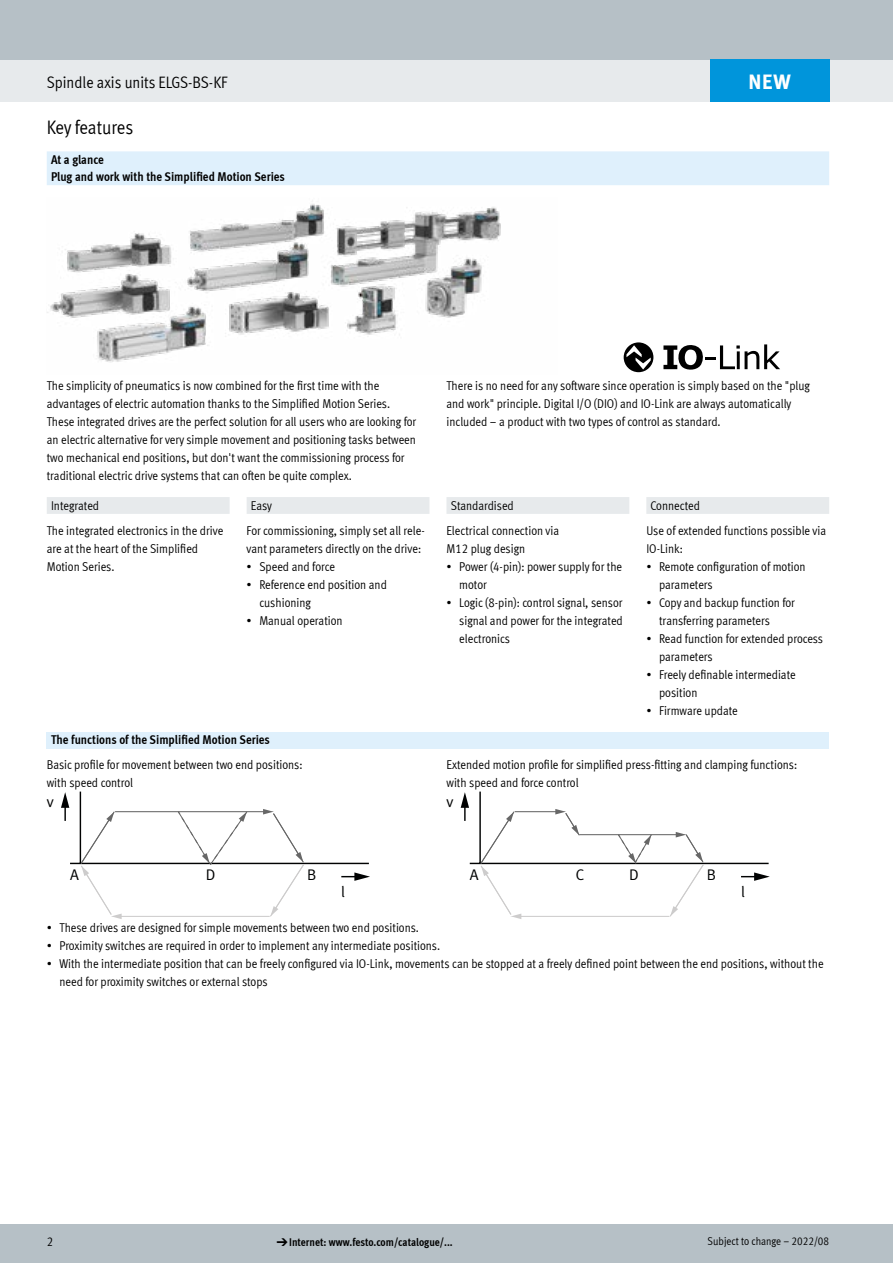
<style>
.page{position:relative;width:893px;height:1263px;background:#fff}
.page>*{position:absolute;margin:0;border:0;box-sizing:border-box;transform-origin:0 0}
.t1{font:700 21px "Meta Plus LF";color:#fff}
.FES_title_section{font:19.5px "Meta Cond LF";letter-spacing:-.005em;color:#000}
.FES_title_family{font:16.5px "Meta Cond LF";color:#000}
.t2{font:15.45px "Meta Plus LF";color:#010202}
.FES_regular{font:12.75px/18px "Meta Cond LF";color:#000}
.FES_head_1_text{font:700 12.75px "Meta Cond LF";color:#000}
.FES_head_2_text{font:12.75px "Meta Cond LF";color:#000}
.t3{font:700 11.25px "Meta Cond LF";color:#000}
.t4{font:11.25px "Meta Cond LF";color:#000}
.s1{font-family:"Meto Pict 182";font-weight:400}
</style>
<div class="page">
<div style="left:0;top:1225px;width:893px;height:38px;background:#b6c0c6"></div>
<div style="left:0;top:60px;width:893px;height:42px;background:#e7eaec"></div>
<div style="left:0;top:0;width:893px;height:60px;background:#b6c0c6"></div>
<div style="left:47px;top:151px;width:782px;height:34px;background:#dff0fc"></div>
<img style="left:47px;top:204px;width:454px;height:158px">
<svg style="left:624px;top:342px;width:29px;height:30px"></svg>
<svg style="left:626px;top:345px;width:25px;height:24px"></svg>
<svg style="left:663px;top:344px;width:117px;height:26px"></svg>
<div style="left:47px;top:497px;width:782px;height:17px;background:#e7eaec"></div>
<div style="left:47px;top:732px;width:782px;height:16px;background:#dff0fc"></div>
<hr style="left:70px;top:863px;width:299px;height:1px;background:#010202">
<hr style="left:80px;top:791px;width:1px;height:72px;background:#010202">
<svg style="left:61px;top:792px;width:8px;height:29px"></svg>
<svg style="left:341px;top:872px;width:29px;height:9px"></svg>
<hr style="left:115px;top:811px;width:150px;height:1px;background:#676767">
<svg style="left:263px;top:809px;width:42px;height:107px"></svg>
<hr style="left:120px;top:916px;width:150px;height:1px;background:#cdcccc">
<svg style="left:80px;top:812px;width:42px;height:107px"></svg>
<svg style="left:177px;top:811px;width:70px;height:54px"></svg>
<hr style="left:470px;top:863px;width:299px;height:1px;background:#010202">
<hr style="left:479px;top:791px;width:2px;height:72px;background:#010202">
<svg style="left:461px;top:792px;width:8px;height:29px"></svg>
<svg style="left:741px;top:872px;width:29px;height:9px"></svg>
<hr style="left:515px;top:811px;width:42px;height:1px;background:#676767">
<hr style="left:519px;top:916px;width:150px;height:1px;background:#cdcccc">
<svg style="left:479px;top:812px;width:42px;height:107px"></svg>
<svg style="left:555px;top:809px;width:24px;height:26px"></svg>
<hr style="left:579px;top:834px;width:99px;height:1px;background:#676767">
<svg style="left:670px;top:832px;width:35px;height:84px"></svg>
<svg style="left:617px;top:834px;width:34px;height:29px"></svg>
<div style="left:710px;top:60px;width:119px;height:42px;background:#0095db"></div>
<p class="FES_title_family" style="left:47px;top:72px;width:182px">Spindle axis units ELGS-BS-KF</p>
<p class="FES_title_section" style="left:47px;top:116px;width:88px">Key features</p>
<p class="FES_head_1_text" style="left:51px;top:151px;width:54px">At a glance</p>
<p class="FES_head_1_text" style="left:51px;top:168px;width:235px">Plug and work with the Simplified Motion Series</p>
<p class="t1" style="left:748px;top:68px;width:44px">NEW</p>
<p class="FES_regular" style="left:47px;top:376px;width:345px">The simplicity of pneumatics is now combined for the first time with the advantages of electric automation thanks to the Simplified Motion Series.</p>
<p class="FES_regular" style="left:47px;top:412px;width:371px">These integrated drives are the perfect solution for all users who are looking for an electric alternative for very simple movement and positioning tasks between two mechanical end positions, but don't want the commissioning process for traditional electric drive systems that can often be quite complex.</p>
<p class="FES_regular" style="left:446px;top:376px;width:365px">There is no need for any software since operation is simply based on the "plug and work" principle. Digital I/O (DIO) and IO-Link are always automatically included – a product with two types of control as standard.</p>
<p class="FES_head_2_text" style="left:51px;top:497px;width:50px">Integrated</p>
<p class="FES_head_2_text" style="left:251px;top:497px;width:23px">Easy</p>
<p class="FES_head_2_text" style="left:451px;top:497px;width:65px">Standardised</p>
<p class="FES_head_2_text" style="left:651px;top:497px;width:51px">Connected</p>
<p class="FES_regular" style="left:47px;top:521px;width:178px">The integrated electronics in the drive are at the heart of the Simplified<br>Motion Series.</p>
<p class="FES_regular" style="left:247px;top:521px;width:180px">For commissioning, simply set all rele&shy;vant parameters directly on the drive:</p>
<p class="FES_regular" style="left:646px;top:521px;width:181px">Use of extended functions possible via<br>IO-Link:</p>
<p class="FES_regular" style="left:659px;top:557px;width:148px;text-indent:-13px">• Remote configuration of motion parameters</p>
<p class="FES_regular" style="left:659px;top:593px;width:137px;text-indent:-13px">• Copy and backup function for transferring parameters</p>
<p class="FES_regular" style="left:659px;top:629px;width:166px;text-indent:-13px">• Read function for extended process parameters</p>
<p class="FES_regular" style="left:659px;top:665px;width:138px;text-indent:-13px">• Freely definable intermediate position</p>
<p class="FES_regular" style="left:646px;top:701px;width:93px">• Firmware update</p>
<p class="FES_regular" style="left:446px;top:521px;width:114px">Electrical connection via</p>
<p class="FES_regular" style="left:446px;top:539px;width:80px">M12 plug design</p>
<p class="FES_regular" style="left:459px;top:557px;width:164px;text-indent:-13px">• Power (4-pin): power supply for the motor</p>
<p class="FES_regular" style="left:459px;top:593px;width:165px;text-align:justify;text-indent:-13px">• Logic (8-pin): control signal, sensor signal and power for the integrated electronics</p>
<p class="FES_regular" style="left:247px;top:557px;width:90px">• Speed and force</p>
<p class="FES_regular" style="left:259px;top:575px;width:129px;text-indent:-13px">• Reference end position and cushioning</p>
<p class="FES_regular" style="left:247px;top:611px;width:98px">• Manual operation</p>
<p class="FES_head_1_text" style="left:51px;top:732px;width:220px">The functions of the Simplified Motion Series</p>
<p class="FES_regular" style="left:47px;top:755px;width:257px">Basic profile for movement between two end positions:</p>
<p class="FES_regular" style="left:47px;top:773px;width:88px">with speed control</p>
<p class="FES_regular" style="left:446px;top:755px;width:352px">Extended motion profile for simplified press-fitting and clamping functions: with speed and force control</p>
<p class="t2" style="left:47px;top:792px;width:9px">v</p>
<p class="t2" style="left:446px;top:792px;width:9px">v</p>
<p class="t2" style="left:70px;top:866px;width:10px">A</p>
<p class="t2" style="left:307px;top:866px;width:11px">B</p>
<p class="t2" style="left:206px;top:866px;width:11px">D</p>
<p class="t2" style="left:576px;top:866px;width:10px">C</p>
<p class="t2" style="left:629px;top:866px;width:11px">D</p>
<p class="t2" style="left:470px;top:866px;width:10px">A</p>
<p class="t2" style="left:707px;top:866px;width:11px">B</p>
<p class="t2" style="left:341px;top:882px;width:5px">l</p>
<p class="t2" style="left:741px;top:882px;width:5px">l</p>
<p class="FES_regular" style="left:47px;top:918px;width:374px">• These drives are designed for simple movements between two end positions.</p>
<p class="FES_regular" style="left:47px;top:936px;width:395px">• Proximity switches are required in order to implement any intermediate positions.</p>
<p class="FES_regular" style="left:60px;top:954px;width:766px;text-indent:-13px">• With the intermediate position that can be freely configured via IO-Link, movements can be stopped at a freely defined point between the end positions, without the need for proximity switches or external stops</p>
<p class="FES_regular" style="left:47px;top:1232px;width:8px">2</p>
<p class="t3" style="left:276px;top:1235px;width:178px"><span class="s1">d</span>Internet: www.festo.com/catalogue/...</p>
<p class="t4" style="left:708px;top:1234px;width:123px">Subject to change – 2022/08</p>
</div>
